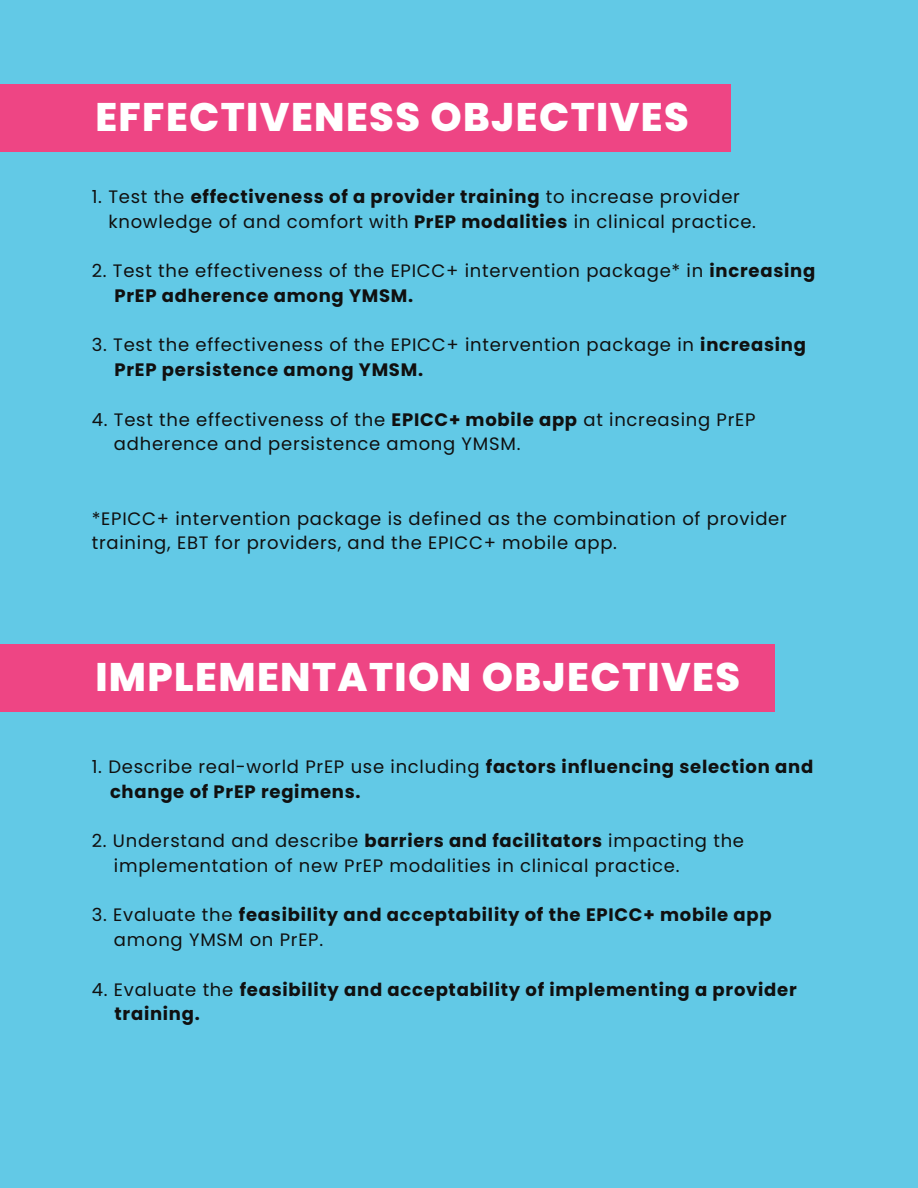
<style>
.page{position:relative;width:918px;height:1188px;background:#62c9e6}
.page>*{position:absolute;margin:0;border:0;box-sizing:border-box;transform-origin:0 0}
.t1{font:800 39.9px "Poppins";letter-spacing:.035em;color:#fff}
.t2{font:18px/24.8px "Poppins";letter-spacing:.04em;color:#101010}
.t3{font:700 18px/24.8px "Poppins";letter-spacing:.04em;color:#101010}
.s1{font-weight:700}
.s2{font-weight:400}
</style>
<div class="page">
<div style="left:0;top:84px;width:730px;height:68px;background:#ee4584"></div>
<div style="left:0;top:644px;width:775px;height:68px;background:#ee4584"></div>
<h1 class="t1" style="left:95px;top:89px;width:595px">EFFECTIVENESS OBJECTIVES</h1>
<p class="t2" style="left:108px;top:184px;width:649px;text-indent:-17px">1. Test the <span class="s1">effectiveness of a provider training</span> to increase provider knowledge of and comfort with <span class="s1">PrEP modalities</span> in clinical practice.</p>
<p class="t2" style="left:115px;top:258px;width:702px;text-indent:-23px">2. Test the effectiveness of the EPICC+ intervention package* in <span class="s1">increasing<br>PrEP adherence among YMSM.</span></p>
<p class="t2" style="left:115px;top:333px;width:693px;text-indent:-23px">3. Test the effectiveness of the EPICC+ intervention package in <span class="s1">increasing<br>PrEP persistence among YMSM.</span></p>
<p class="t2" style="left:114px;top:407px;width:643px;text-indent:-22px">4. Test the effectiveness of the <span class="s1">EPICC+ mobile app</span> at increasing PrEP adherence and persistence among YMSM.</p>
<p class="t2" style="left:92px;top:506px;width:697px">*EPICC+ intervention package is defined as the combination of provider training, EBT for providers, and the EPICC+ mobile app.</p>
<h1 class="t1" style="left:95px;top:649px;width:646px">IMPLEMENTATION OBJECTIVES</h1>
<p class="t3" style="left:110px;top:754px;width:705px;text-indent:-18px"><span class="s2">1. Describe real-world PrEP use including</span> factors influencing selection and change of PrEP regimens.</p>
<p class="t2" style="left:114px;top:829px;width:632px;text-indent:-22px">2. Understand and describe <span class="s1">barriers and facilitators</span> impacting the implementation of new PrEP modalities in clinical practice.</p>
<p class="t3" style="left:114px;top:903px;width:659px;text-indent:-22px"><span class="s2">3. Evaluate the</span> feasibility and acceptability of the EPICC+ mobile app <span class="s2">among YMSM on PrEP.</span></p>
<p class="t3" style="left:115px;top:977px;width:684px;text-indent:-23px"><span class="s2">4. Evaluate the</span> feasibility and acceptability of implementing a provider training.</p>
</div>
